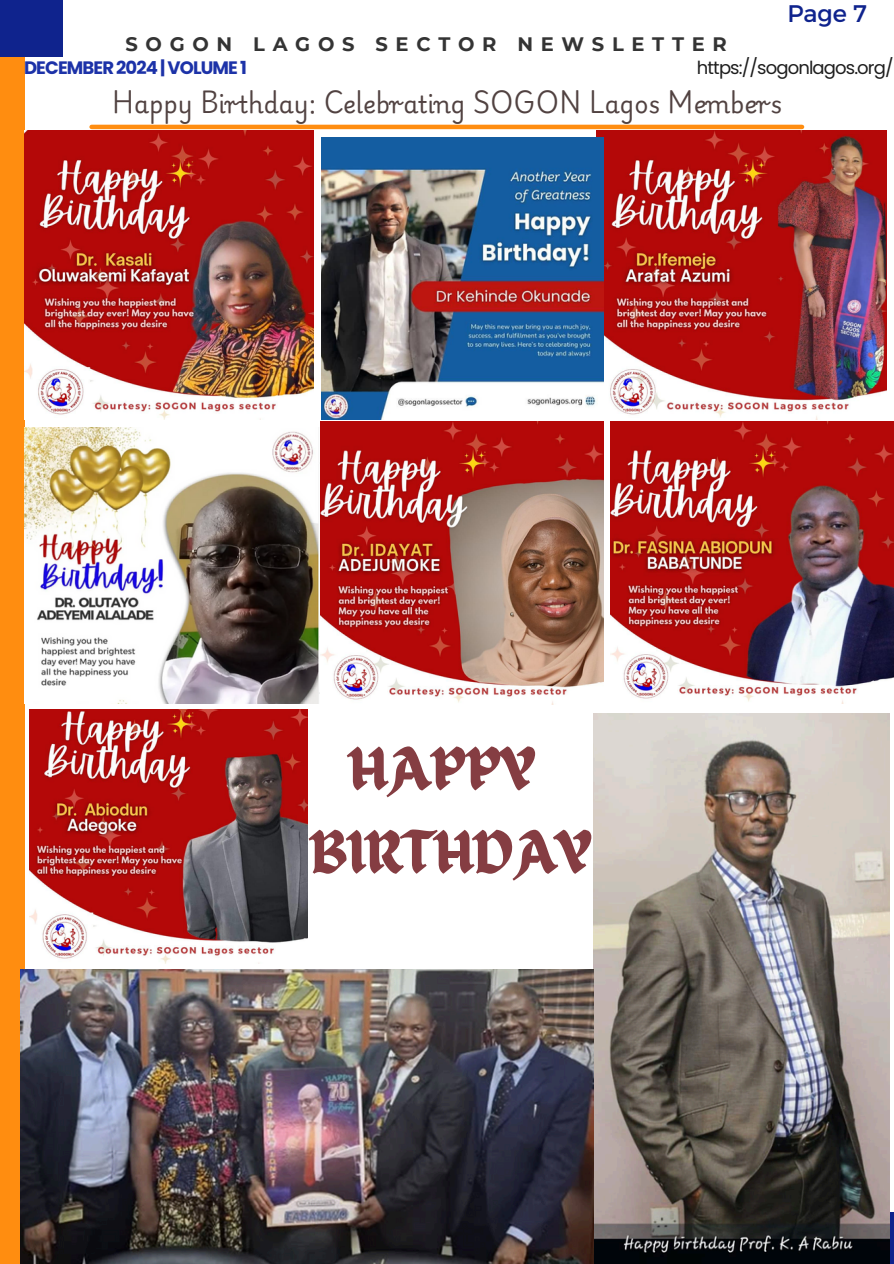
<style>
.page{position:relative;width:894px;height:1264px;background:#fff}
.page>*{position:absolute;margin:0;border:0;box-sizing:border-box;transform-origin:0 0}
.t1{font:60px/83.2px "ED Celandine";color:#853d42;text-align:center}
.t2{font:24px "Playwrite US Modern";color:#514241}
.t3{font:24px "Montserrat";color:#0f238d}
.t4{font:700 19.5px "Montserrat";letter-spacing:.395em;color:#343434}
.t5{font:18px "Poppins";letter-spacing:-.05em;color:#1e1e1e}
.t6{font:700 18px "Poppins";letter-spacing:-.05em;color:#1c32a8}
</style>
<div class="page">
<div style="left:0;top:0;width:24px;height:1263px;background:#ff8d10"></div>
<div style="left:0;top:0;width:63px;height:56px;background:#0f238d"></div>
<svg style="left:889px;top:1212px;width:4px;height:51px"></svg>
<hr style="left:92px;top:125px;width:709px;height:4px;background:#ff8d10">
<img style="left:24px;top:130px;width:289px;height:289px">
<img style="left:596px;top:130px;width:290px;height:289px">
<img style="left:321px;top:137px;width:282px;height:282px">
<img style="left:593px;top:713px;width:296px;height:550px">
<img style="left:610px;top:421px;width:282px;height:282px">
<img style="left:320px;top:421px;width:283px;height:283px">
<img style="left:21px;top:969px;width:572px;height:294px">
<img style="left:24px;top:428px;width:295px;height:275px">
<img style="left:29px;top:709px;width:278px;height:254px">
<p class="t3" style="left:787px;top:-2px;width:81px">Page 7</p>
<h3 class="t4" style="left:125px;top:33px;width:602px">SOGON LAGOS SECTOR NEWSLETTER</h3>
<p class="t2" style="left:112px;top:90px;width:671px">Happy Birthday: Celebrating SOGON Lagos Members</p>
<h2 class="t6" style="left:24px;top:55px;width:224px">DECEMBER 2024 | VOLUME 1</h2>
<p class="t5" style="left:696px;top:55px;width:198px">https://sogonlagos.org/</p>
<h2 class="t1" style="left:310px;top:730px;width:282px">HAPPY<br>BIRTHDAY</h2>
</div>
